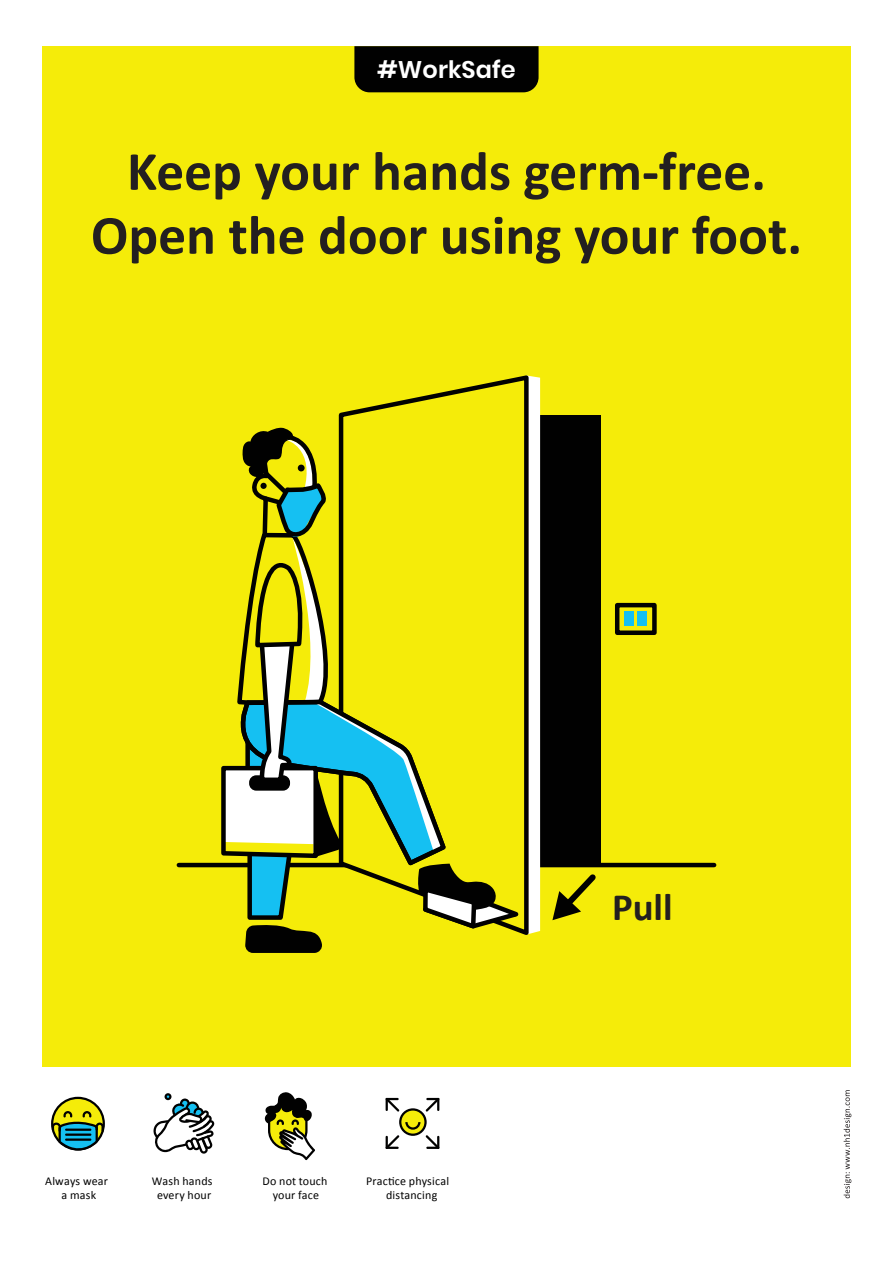
<style>
.page{position:relative;width:893px;height:1263px;background:#fff}
.page>*{position:absolute;margin:0;border:0;box-sizing:border-box;transform-origin:0 0}
.t1{font:700 55.5px/63.9px "Calibri";color:#231f20;text-align:center}
.t2{font:700 38.85px "Calibri";color:#231f20}
.t3{font:600 24px "Poppins";letter-spacing:.005em;color:#fff}
.t4{font:12px/13.5px "Calibri";letter-spacing:.02em;color:#010101;text-align:center}
</style>
<div class="page">
<svg style="left:51px;top:1097px;width:54px;height:54px"></svg>
<hr style="left:65px;top:1128px;width:26px;height:3px;background:#010101">
<hr style="left:65px;top:1133px;width:26px;height:3px;background:#010101">
<hr style="left:65px;top:1138px;width:26px;height:3px;background:#010101">
<svg style="left:153px;top:1093px;width:62px;height:60px"></svg>
<svg style="left:265px;top:1092px;width:50px;height:68px"></svg>
<svg style="left:385px;top:1098px;width:54px;height:51px"></svg>
<svg style="left:844px;top:1090px;width:7px;height:108px"></svg>
<div style="left:42px;top:46px;width:809px;height:1020px;background:#f5ec09"></div>
<div style="left:354px;top:46px;width:185px;height:46px;background:#010101"></div>
<hr style="left:179px;top:863px;width:535px;height:4px;background:#010101">
<div style="left:341px;top:415px;width:259px;height:450px;background:#010101"></div>
<svg style="left:552px;top:874px;width:44px;height:46px"></svg>
<div style="left:615px;top:603px;width:42px;height:32px;background:#f5ec09;border:4px solid #010101"></div>
<div style="left:625px;top:612px;width:9px;height:14px;background:#15c0f2"></div>
<div style="left:638px;top:612px;width:9px;height:14px;background:#15c0f2"></div>
<svg style="left:219px;top:375px;width:321px;height:578px"></svg>
<h3 class="t3" style="left:377px;top:56px;width:140px">#WorkSafe</h3>
<h1 class="t1" style="left:91px;top:137px;width:713px">Keep your hands germ-free.<br>Open the door using your foot.</h1>
<p class="t4" style="left:45px;top:1174px;width:64px">Always wear a mask</p>
<p class="t4" style="left:152px;top:1174px;width:62px">Wash hands every hour</p>
<p class="t4" style="left:262px;top:1174px;width:66px">Do not touch your face</p>
<p class="t4" style="left:386px;top:1174px;width:64px;text-align:left;text-indent:-20px">Practice physical distancing</p>
<h2 class="t2" style="left:612px;top:880px;width:62px">Pull</h2>
</div>
